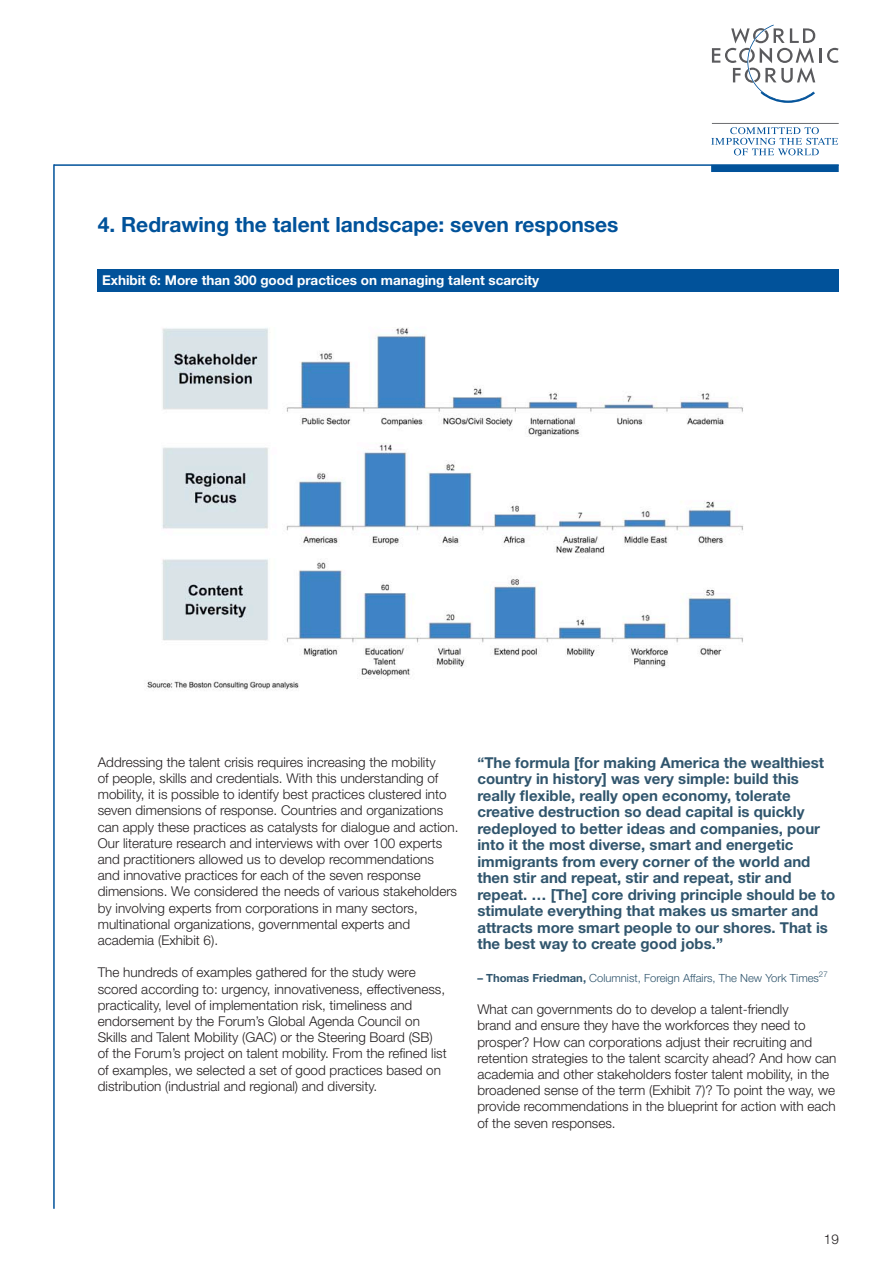
<style>
.page{position:relative;width:893px;height:1263px;background:#fff}
.page>*{position:absolute;margin:0;border:0;box-sizing:border-box;transform-origin:0 0}
.t1{font:700 21px "Helvetica Neue";color:#01529a}
.t2{font:700 15px/16.5px "Helvetica Neue";color:#30556d}
.t3{font:300 13.5px/16.2px "Helvetica Neue";color:#231f20}
.t4{font:700 13.5px "Helvetica Neue";color:#fff}
.t5{font:300 11.25px "Helvetica Neue";color:#30556d}
.s1{font-weight:700}
</style>
<div class="page">
<hr style="left:712px;top:123px;width:127px;height:1px;background:#6c6d70">
<svg style="left:711px;top:127px;width:127px;height:28px"></svg>
<hr style="left:819px;top:48px;width:3px;height:15px;background:#5a5a5d">
<svg style="left:827px;top:48px;width:12px;height:15px"></svg>
<svg style="left:712px;top:25px;width:103px;height:78px"></svg>
<hr style="left:54px;top:164px;width:785px;height:2px;background:#01529a">
<div style="left:711px;top:165px;width:128px;height:7px;background:#01529a"></div>
<hr style="left:53px;top:164px;width:2px;height:1045px;background:#01529a">
<img style="left:147px;top:327px;width:596px;height:363px">
<div style="left:98px;top:270px;width:741px;height:22px;background:#01529a"></div>
<h1 class="t1" style="left:98px;top:212px;width:522px">4. Redrawing the talent landscape: seven responses</h1>
<p class="t4" style="left:102px;top:271px;width:439px">Exhibit 6: More than 300 good practices on managing talent scarcity</p>
<p class="t3" style="left:98px;top:753px;width:362px">Addressing the talent crisis requires increasing the mobility<br>of people, skills and credentials. With this understanding of mobility, it is possible to identify best practices clustered into seven dimensions of response. Countries and organizations can apply these practices as catalysts for dialogue and action.<br>Our literature research and interviews with over 100 experts and practitioners allowed us to develop recommendations and innovative practices for each of the seven response dimensions. We considered the needs of various stakeholders by involving experts from corporations in many sectors, multinational organizations, governmental experts and academia (Exhibit 6).</p>
<p class="t3" style="left:98px;top:964px;width:350px">The hundreds of examples gathered for the study were scored according to: urgency, innovativeness, effectiveness, practicality, level of implementation risk, timeliness and endorsement by the Forum’s Global Agenda Council on Skills and Talent Mobility (GAC) or the Steering Board (SB) of the Forum’s project on talent mobility. From the refined list of examples, we selected a set of good practices based on distribution (industrial and regional) and diversity.</p>
<p class="t2" style="left:477px;top:754px;width:359px">“The formula [for making America the wealthiest country in history] was very simple: build this really flexible, really open economy, tolerate creative destruction so dead capital is quickly redeployed to better ideas and companies, pour into it the most diverse, smart and energetic immigrants from every corner of the world and then stir and repeat, stir and repeat, stir and repeat. … [The] core driving principle should be to stimulate everything that makes us smarter and attracts more smart people to our shores. That is the best way to create good jobs.”</p>
<p class="t5" style="left:477px;top:971px;width:352px"><span class="s1">– Thomas Friedman,</span> Columnist, Foreign Affairs, The New York Times<sup>27</sup></p>
<p class="t3" style="left:477px;top:1001px;width:361px">What can governments do to develop a talent-friendly<br>brand and ensure they have the workforces they need to prosper? How can corporations adjust their recruiting and retention strategies to the talent scarcity ahead? And how can academia and other stakeholders foster talent mobility, in the broadened sense of the term (Exhibit 7)? To point the way, we provide recommendations in the blueprint for action with each of the seven responses.</p>
<p class="t3" style="left:824px;top:1230px;width:17px">19</p>
</div>
